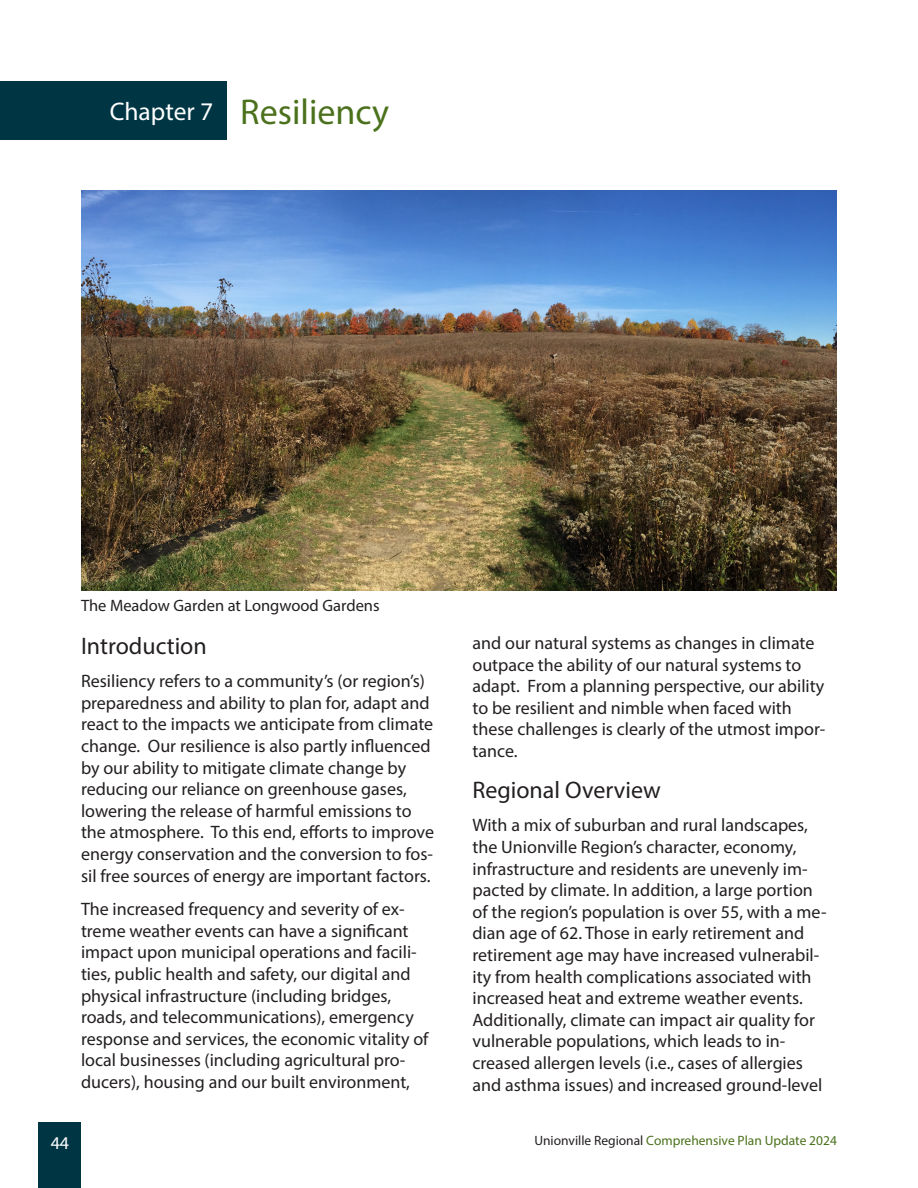
<style>
.page{position:relative;width:918px;height:1188px;background:#fff}
.page>*{position:absolute;margin:0;border:0;box-sizing:border-box;transform-origin:0 0}
.t1{font:36px "Myriad Pro";color:#4b711c}
.t2{font:25.5px "Myriad Pro";color:#fff}
.t3{font:24px "Myriad Pro";color:#231f20}
.t4{font:18px/21.6px "Myriad Pro";color:#231f20}
.t5{font:18px "Myriad Pro";color:#fff}
.t6{font:16.5px "Myriad Pro";color:#231f20}
.t7{font:13.5px "Myriad Pro";color:#4b711c}
.s1{color:#231f20}
</style>
<div class="page">
<div style="left:39px;top:1122px;width:42px;height:66px;background:#003644"></div>
<div style="left:0;top:81px;width:227px;height:59px;background:#003644"></div>
<img style="left:81px;top:191px;width:756px;height:399px">
<p class="t2" style="left:110px;top:96px;width:105px">Chapter 7</p>
<p class="t1" style="left:240px;top:90px;width:150px">Resiliency</p>
<p class="t6" style="left:81px;top:596px;width:300px">The Meadow Garden at Longwood Gardens</p>
<p class="t3" style="left:81px;top:631px;width:127px">Introduction</p>
<p class="t4" style="left:81px;top:670px;width:355px">Resiliency refers to a community’s (or region’s) preparedness and ability to plan for, adapt and react to the impacts we anticipate from climate change. Our resilience is also partly influenced by our ability to mitigate climate change by reducing our reliance on greenhouse gases, lowering the release of harmful emissions to the atmosphere. To this end, efforts to improve energy conservation and the conversion to fos&shy;sil free sources of energy are important factors.</p>
<p class="t4" style="left:81px;top:898px;width:349px">The increased frequency and severity of ex&shy;treme weather events can have a significant impact upon municipal operations and facili&shy;ties, public health and safety, our digital and physical infrastructure (including bridges, roads, and telecommunications), emergency response and services, the economic vitality of local businesses (including agricultural pro&shy;ducers), housing and our built environment,</p>
<p class="t4" style="left:472px;top:632px;width:354px">and our natural systems as changes in climate outpace the ability of our natural systems to adapt. From a planning perspective, our ability to be resilient and nimble when faced with these challenges is clearly of the utmost impor&shy;tance.</p>
<p class="t3" style="left:472px;top:775px;width:190px">Regional Overview</p>
<p class="t4" style="left:472px;top:814px;width:356px">With a mix of suburban and rural landscapes, the Unionville Region’s character, economy, infrastructure and residents are unevenly im&shy;pacted by climate. In addition, a large portion of the region’s population is over 55, with a me&shy;dian age of 62. Those in early retirement and retirement age may have increased vulnerabil&shy;ity from health complications associated with increased heat and extreme weather events.<br>Additionally, climate can impact air quality for vulnerable populations, which leads to in&shy;creased allergen levels (i.e., cases of allergies and asthma issues) and increased ground-level</p>
<p class="t5" style="left:51px;top:1132px;width:20px">44</p>
<p class="t7" style="left:534px;top:1133px;width:304px"><span class="s1">Unionville Regional</span> Comprehensive Plan Update 2024</p>
</div>
